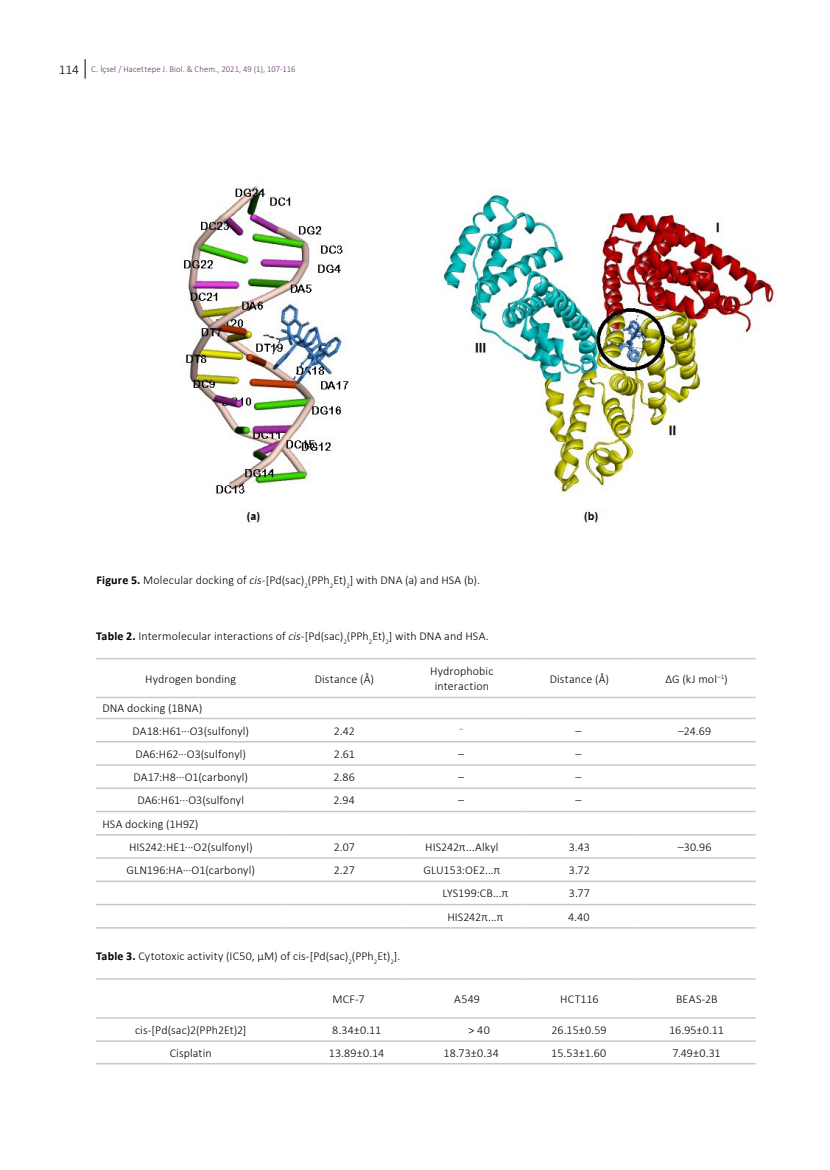
<style>
.page{position:relative;width:830px;height:1170px;background:#fff}
.page>*{position:absolute;margin:0;border:0;box-sizing:border-box;transform-origin:0 0}
.t1{font:300 12px/15px "Calibri";letter-spacing:.01em;color:#000}
.t2{font:300 9px "Calibri";letter-spacing:.015em;color:#642e68}
.t3{font:300 7.05px "Calibri";color:#000}
.s1{font-size:13.5px;color:#000}
.s2{font-weight:700}
.s3{font-style:italic}
</style>
<div class="page">
<svg style="left:85px;top:59px;width:1px;height:20px"></svg>
<img style="left:184px;top:185px;width:591px;height:338px">
<hr style="left:96px;top:657px;width:189px;height:2px;background:#c8c8c8">
<hr style="left:285px;top:657px;width:118px;height:2px;background:#c8c8c8">
<hr style="left:403px;top:657px;width:117px;height:2px;background:#c8c8c8">
<hr style="left:520px;top:657px;width:117px;height:2px;background:#c8c8c8">
<hr style="left:637px;top:657px;width:118px;height:2px;background:#c8c8c8">
<hr style="left:96px;top:696px;width:189px;height:2px;background:#c8c8c8">
<hr style="left:285px;top:696px;width:118px;height:2px;background:#c8c8c8">
<hr style="left:403px;top:696px;width:117px;height:2px;background:#c8c8c8">
<hr style="left:520px;top:696px;width:117px;height:2px;background:#c8c8c8">
<hr style="left:637px;top:696px;width:118px;height:2px;background:#c8c8c8">
<hr style="left:96px;top:717px;width:189px;height:2px;background:#c8c8c8">
<hr style="left:285px;top:717px;width:118px;height:2px;background:#c8c8c8">
<hr style="left:403px;top:717px;width:117px;height:2px;background:#c8c8c8">
<hr style="left:520px;top:717px;width:117px;height:2px;background:#c8c8c8">
<hr style="left:637px;top:717px;width:118px;height:2px;background:#c8c8c8">
<hr style="left:96px;top:741px;width:189px;height:1px;background:#c8c8c8">
<hr style="left:285px;top:741px;width:118px;height:1px;background:#c8c8c8">
<hr style="left:403px;top:741px;width:117px;height:1px;background:#c8c8c8">
<hr style="left:520px;top:741px;width:117px;height:1px;background:#c8c8c8">
<hr style="left:637px;top:741px;width:118px;height:1px;background:#c8c8c8">
<hr style="left:96px;top:764px;width:189px;height:1px;background:#c8c8c8">
<hr style="left:285px;top:764px;width:118px;height:1px;background:#c8c8c8">
<hr style="left:403px;top:764px;width:117px;height:1px;background:#c8c8c8">
<hr style="left:520px;top:764px;width:117px;height:1px;background:#c8c8c8">
<hr style="left:637px;top:764px;width:118px;height:1px;background:#c8c8c8">
<hr style="left:96px;top:787px;width:189px;height:2px;background:#c8c8c8">
<hr style="left:285px;top:787px;width:118px;height:2px;background:#c8c8c8">
<hr style="left:403px;top:787px;width:117px;height:2px;background:#c8c8c8">
<hr style="left:520px;top:787px;width:117px;height:2px;background:#c8c8c8">
<hr style="left:637px;top:787px;width:118px;height:2px;background:#c8c8c8">
<hr style="left:96px;top:810px;width:189px;height:2px;background:#c8c8c8">
<hr style="left:285px;top:810px;width:118px;height:2px;background:#c8c8c8">
<hr style="left:403px;top:810px;width:117px;height:2px;background:#c8c8c8">
<hr style="left:520px;top:810px;width:117px;height:2px;background:#c8c8c8">
<hr style="left:637px;top:810px;width:118px;height:2px;background:#c8c8c8">
<hr style="left:96px;top:834px;width:189px;height:1px;background:#c8c8c8">
<hr style="left:285px;top:834px;width:118px;height:1px;background:#c8c8c8">
<hr style="left:403px;top:834px;width:117px;height:1px;background:#c8c8c8">
<hr style="left:520px;top:834px;width:117px;height:1px;background:#c8c8c8">
<hr style="left:637px;top:834px;width:118px;height:1px;background:#c8c8c8">
<hr style="left:96px;top:857px;width:189px;height:1px;background:#c8c8c8">
<hr style="left:285px;top:857px;width:118px;height:1px;background:#c8c8c8">
<hr style="left:403px;top:857px;width:117px;height:1px;background:#c8c8c8">
<hr style="left:520px;top:857px;width:117px;height:1px;background:#c8c8c8">
<hr style="left:637px;top:857px;width:118px;height:1px;background:#c8c8c8">
<hr style="left:96px;top:880px;width:189px;height:2px;background:#c8c8c8">
<hr style="left:285px;top:880px;width:118px;height:2px;background:#c8c8c8">
<hr style="left:403px;top:880px;width:117px;height:2px;background:#c8c8c8">
<hr style="left:520px;top:880px;width:117px;height:2px;background:#c8c8c8">
<hr style="left:637px;top:880px;width:118px;height:2px;background:#c8c8c8">
<hr style="left:96px;top:903px;width:189px;height:2px;background:#c8c8c8">
<hr style="left:285px;top:903px;width:118px;height:2px;background:#c8c8c8">
<hr style="left:403px;top:903px;width:117px;height:2px;background:#c8c8c8">
<hr style="left:520px;top:903px;width:117px;height:2px;background:#c8c8c8">
<hr style="left:637px;top:903px;width:118px;height:2px;background:#c8c8c8">
<hr style="left:96px;top:927px;width:189px;height:1px;background:#c8c8c8">
<hr style="left:285px;top:927px;width:118px;height:1px;background:#c8c8c8">
<hr style="left:403px;top:927px;width:117px;height:1px;background:#c8c8c8">
<hr style="left:520px;top:927px;width:117px;height:1px;background:#c8c8c8">
<hr style="left:637px;top:927px;width:118px;height:1px;background:#c8c8c8">
<hr style="left:96px;top:978px;width:189px;height:1px;background:#c8c8c8">
<hr style="left:285px;top:978px;width:118px;height:1px;background:#c8c8c8">
<hr style="left:403px;top:978px;width:117px;height:1px;background:#c8c8c8">
<hr style="left:520px;top:978px;width:117px;height:1px;background:#c8c8c8">
<hr style="left:637px;top:978px;width:118px;height:1px;background:#c8c8c8">
<hr style="left:96px;top:1017px;width:189px;height:1px;background:#c8c8c8">
<hr style="left:285px;top:1017px;width:118px;height:1px;background:#c8c8c8">
<hr style="left:403px;top:1017px;width:117px;height:1px;background:#c8c8c8">
<hr style="left:520px;top:1017px;width:117px;height:1px;background:#c8c8c8">
<hr style="left:637px;top:1017px;width:118px;height:1px;background:#c8c8c8">
<hr style="left:96px;top:1040px;width:189px;height:1px;background:#c8c8c8">
<hr style="left:285px;top:1040px;width:118px;height:1px;background:#c8c8c8">
<hr style="left:403px;top:1040px;width:117px;height:1px;background:#c8c8c8">
<hr style="left:520px;top:1040px;width:117px;height:1px;background:#c8c8c8">
<hr style="left:637px;top:1040px;width:118px;height:1px;background:#c8c8c8">
<hr style="left:96px;top:1062px;width:189px;height:2px;background:#c8c8c8">
<hr style="left:285px;top:1062px;width:118px;height:2px;background:#c8c8c8">
<hr style="left:403px;top:1062px;width:117px;height:2px;background:#c8c8c8">
<hr style="left:520px;top:1062px;width:117px;height:2px;background:#c8c8c8">
<hr style="left:637px;top:1062px;width:118px;height:2px;background:#c8c8c8">
<p class="t2" style="left:59px;top:63px;width:238px"><span class="s1">114</span> C. İçsel / Hacettepe J. Biol. &amp; Chem., 2021, 49 (1), 107-116</p>
<p class="t1" style="left:97px;top:572px;width:384px"><span class="s2">Figure 5.</span> Molecular docking of <span class="s3">cis</span>-[Pd(sac)<sub>2</sub>(PPh<sub>2</sub>Et)<sub>2</sub>] with DNA (a) and HSA (b).</p>
<p class="t1" style="left:96px;top:628px;width:394px"><span class="s2">Table 2.</span> Intermolecular interactions of <span class="s3">cis</span>-[Pd(sac)<sub>2</sub>(PPh<sub>2</sub>Et)<sub>2</sub>] with DNA and HSA.</p>
<p class="t1" style="left:145px;top:671px;width:92px">Hydrogen bonding</p>
<p class="t1" style="left:314px;top:671px;width:61px">Distance (Å)</p>
<p class="t1" style="left:430px;top:663px;width:65px;text-align:center">Hydrophobic interaction</p>
<p class="t1" style="left:549px;top:671px;width:61px">Distance (Å)</p>
<p class="t1" style="left:665px;top:671px;width:64px">ΔG (kJ mol<sup>–1</sup>)</p>
<p class="t1" style="left:132px;top:697px;width:118px;line-height:22.2px;text-indent:-30px">DNA docking (1BNA)<br>DA18:H61···O3(sulfonyl)</p>
<p class="t1" style="left:575px;top:723px;width:7px">–</p>
<p class="t1" style="left:678px;top:723px;width:34px">–24.69</p>
<p class="t1" style="left:333px;top:723px;width:22px">2.42</p>
<p class="t3" style="left:459px;top:723px;width:5px">–</p>
<p class="t1" style="left:135px;top:746px;width:112px">DA6:H62···O3(sulfonyl)</p>
<p class="t1" style="left:334px;top:746px;width:22px">2.61</p>
<p class="t1" style="left:458px;top:746px;width:7px">–</p>
<p class="t1" style="left:575px;top:746px;width:7px">–</p>
<p class="t1" style="left:133px;top:769px;width:116px">DA17:H8···O1(carbonyl)</p>
<p class="t1" style="left:333px;top:769px;width:23px">2.86</p>
<p class="t1" style="left:458px;top:769px;width:7px">–</p>
<p class="t1" style="left:575px;top:769px;width:7px">–</p>
<p class="t1" style="left:137px;top:792px;width:108px">DA6:H61···O3(sulfonyl</p>
<p class="t1" style="left:333px;top:792px;width:23px">2.94</p>
<p class="t1" style="left:458px;top:792px;width:7px">–</p>
<p class="t1" style="left:575px;top:792px;width:7px">–</p>
<p class="t1" style="left:129px;top:811px;width:125px;line-height:23.2px;text-indent:-27px">HSA docking (1H9Z)<br>HIS242:HE1···O2(sulfonyl)</p>
<p class="t1" style="left:333px;top:839px;width:23px">2.07</p>
<p class="t1" style="left:425px;top:839px;width:75px">HIS242π...Alkyl</p>
<p class="t1" style="left:568px;top:839px;width:23px">3.43</p>
<p class="t1" style="left:677px;top:839px;width:35px">–30.96</p>
<p class="t1" style="left:126px;top:862px;width:130px">GLN196:HA···O1(carbonyl)</p>
<p class="t1" style="left:333px;top:862px;width:23px">2.27</p>
<p class="t1" style="left:423px;top:862px;width:78px">GLU153:OE2...π</p>
<p class="t1" style="left:568px;top:862px;width:22px">3.72</p>
<p class="t1" style="left:442px;top:885px;width:67px">LYS199:CB...π</p>
<p class="t1" style="left:568px;top:885px;width:23px">3.77</p>
<p class="t1" style="left:447px;top:909px;width:57px">HIS242π...π</p>
<p class="t1" style="left:568px;top:909px;width:23px">4.40</p>
<p class="t1" style="left:96px;top:948px;width:305px"><span class="s2">Table 3.</span> Cytotoxic activity (IC50, µM) of cis-[Pd(sac)<sub>2</sub>(PPh<sub>2</sub>Et)<sub>2</sub>].</p>
<p class="t1" style="left:332px;top:991px;width:33px">MCF-7</p>
<p class="t1" style="left:454px;top:991px;width:27px">A549</p>
<p class="t1" style="left:560px;top:991px;width:40px">HCT116</p>
<p class="t1" style="left:675px;top:991px;width:43px">BEAS-2B</p>
<p class="t1" style="left:135px;top:1022px;width:113px">cis-[Pd(sac)2(PPh2Et)2]</p>
<p class="t1" style="left:332px;top:1022px;width:51px">8.34±0.11</p>
<p class="t1" style="left:468px;top:1022px;width:23px">&gt; 40</p>
<p class="t1" style="left:551px;top:1022px;width:56px">26.15±0.59</p>
<p class="t1" style="left:669px;top:1022px;width:56px">16.95±0.11</p>
<p class="t1" style="left:170px;top:1045px;width:43px">Cisplatin</p>
<p class="t1" style="left:328px;top:1045px;width:57px">13.89±0.14</p>
<p class="t1" style="left:443px;top:1045px;width:57px">18.73±0.34</p>
<p class="t1" style="left:551px;top:1045px;width:57px">15.53±1.60</p>
<p class="t1" style="left:672px;top:1045px;width:49px">7.49±0.31</p>
</div>
